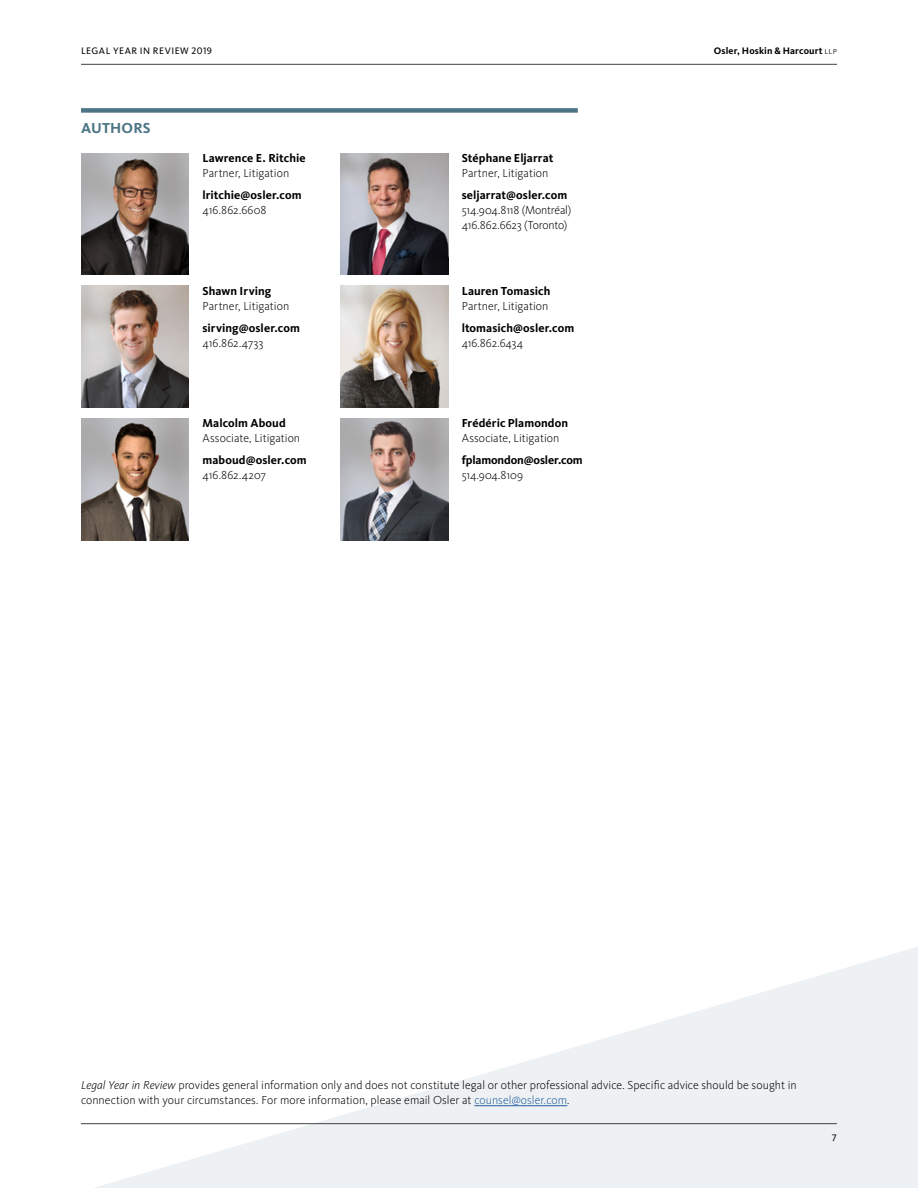
<style>
.page{position:relative;width:918px;height:1188px;background:#fff}
.page>*{position:absolute;margin:0;border:0;box-sizing:border-box;transform-origin:0 0}
.t1{font:700 15px "Kievit Pro";letter-spacing:.01em;color:#4c7485}
.t2{font:300 12px/15px "Kievit Pro";color:#000}
.t3{font:700 12px "Kievit Pro";letter-spacing:.005em;color:#000}
.t4{font:300 12px/15px "Kievit Pro";letter-spacing:-.02em;color:#000}
.t5{font:700 9.75px "Kievit Pro";letter-spacing:.015em;color:#000}
.t6{font:9.75px "Kievit Pro";letter-spacing:.055em;color:#000}
.s1{font-weight:300}
.s2{font-style:italic}
.s3{color:#215e9e}
</style>
<div class="page">
<svg style="left:81px;top:947px;width:837px;height:241px"></svg>
<hr style="left:81px;top:64px;width:756px;height:1px;background:#414141">
<div style="left:81px;top:108px;width:497px;height:5px;background:#4c7485"></div>
<img style="left:81px;top:153px;width:108px;height:122px">
<img style="left:81px;top:286px;width:108px;height:122px">
<img style="left:81px;top:418px;width:108px;height:122px">
<img style="left:340px;top:153px;width:108px;height:122px">
<img style="left:340px;top:286px;width:108px;height:122px">
<img style="left:340px;top:418px;width:108px;height:122px">
<hr style="left:474px;top:1105px;width:93px;height:1px;background:#215e9e">
<hr style="left:81px;top:1123px;width:756px;height:1px;background:#414141">
<p class="t6" style="left:81px;top:45px;width:132px">LEGAL YEAR IN REVIEW 2019</p>
<p class="t5" style="left:714px;top:45px;width:125px">Osler, Hoskin &amp; Harcourt <span class="s1">llp</span></p>
<p class="t1" style="left:81px;top:119px;width:71px">AUTHORS</p>
<p class="t3" style="left:202px;top:151px;width:105px">Lawrence E. Ritchie</p>
<p class="t2" style="left:202px;top:166px;width:88px">Partner, Litigation</p>
<p class="t3" style="left:202px;top:188px;width:101px">lritchie@osler.com</p>
<p class="t2" style="left:202px;top:202px;width:66px">416.862.6608</p>
<p class="t3" style="left:202px;top:284px;width:70px">Shawn Irving</p>
<p class="t2" style="left:202px;top:298px;width:88px">Partner, Litigation</p>
<p class="t3" style="left:202px;top:320px;width:99px">sirving@osler.com</p>
<p class="t2" style="left:202px;top:335px;width:63px">416.862.4733</p>
<p class="t3" style="left:202px;top:416px;width:85px">Malcolm Aboud</p>
<p class="t2" style="left:202px;top:431px;width:99px">Associate, Litigation</p>
<p class="t3" style="left:202px;top:453px;width:106px">maboud@osler.com</p>
<p class="t2" style="left:202px;top:468px;width:65px">416.862.4207</p>
<p class="t3" style="left:462px;top:151px;width:93px">Stéphane Eljarrat</p>
<p class="t2" style="left:462px;top:166px;width:88px">Partner, Litigation</p>
<p class="t3" style="left:462px;top:188px;width:107px">seljarrat@osler.com</p>
<p class="t4" style="left:462px;top:202px;width:111px">514.904.8118 (Montréal)<br>416.862.6623 (Toronto)</p>
<p class="t3" style="left:462px;top:284px;width:90px">Lauren Tomasich</p>
<p class="t2" style="left:462px;top:298px;width:88px">Partner, Litigation</p>
<p class="t3" style="left:462px;top:320px;width:114px">ltomasich@osler.com</p>
<p class="t2" style="left:462px;top:335px;width:63px">416.862.6434</p>
<p class="t3" style="left:462px;top:416px;width:108px">Frédéric Plamondon</p>
<p class="t2" style="left:462px;top:431px;width:99px">Associate, Litigation</p>
<p class="t3" style="left:462px;top:453px;width:123px">fplamondon@osler.com</p>
<p class="t2" style="left:462px;top:468px;width:63px">514.904.8109</p>
<p class="t2" style="left:81px;top:1077px;width:717px"><span class="s2">Legal Year in Review</span> provides general information only and does not constitute legal or other professional advice. Specific advice should be sought in connection with your circumstances. For more information, please email Osler at <span class="s3">counsel@osler.com</span>.</p>
<p class="t6" style="left:832px;top:1132px;width:7px">7</p>
</div>
